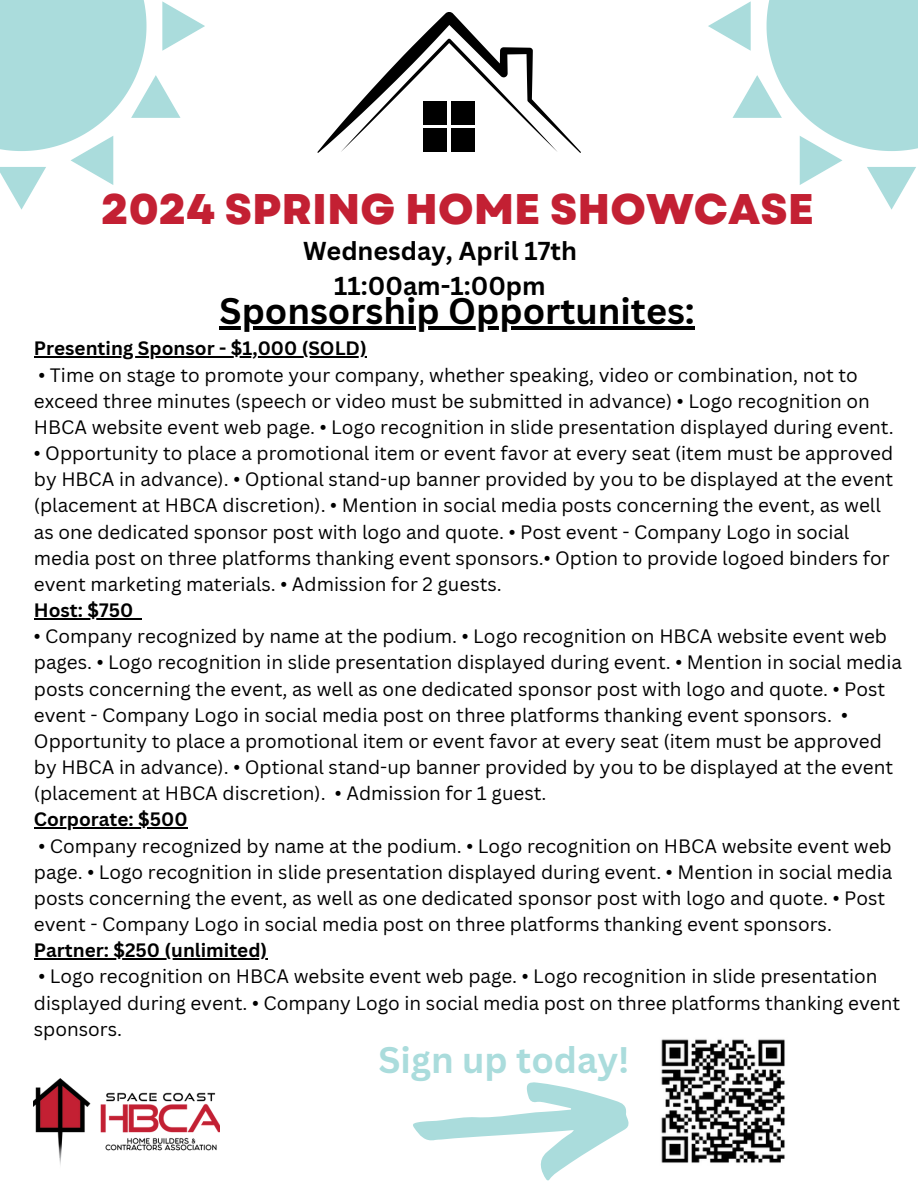
<style>
.page{position:relative;width:918px;height:1188px;background:#fff}
.page>*{position:absolute;margin:0;border:0;box-sizing:border-box;transform-origin:0 0}
.t1{font:800 42.75px "Garet";color:#c32033}
.t2{font:700 36px "Canva Sans";color:#000}
.t3{font:700 36px "Canva Sans";color:#aadcdc}
.t4{font:700 25.2px/34.8px "Canva Sans";color:#000;text-align:center}
.t5{font:18.9px/26.1px "Canva Sans";color:#000}
.t6{font:700 18.9px "Canva Sans";color:#000}
</style>
<div class="page">
<svg style="left:317px;top:12px;width:264px;height:141px"></svg>
<svg style="left:0;top:0;width:205px;height:209px"></svg>
<svg style="left:708px;top:0;width:210px;height:209px"></svg>
<img style="left:34px;top:1078px;width:186px;height:87px">
<hr style="left:34px;top:356px;width:333px;height:2px;background:#000">
<hr style="left:34px;top:618px;width:99px;height:1px;background:#000">
<hr style="left:34px;top:828px;width:154px;height:1px;background:#000">
<hr style="left:34px;top:958px;width:233px;height:2px;background:#000">
<svg style="left:413px;top:1082px;width:216px;height:99px"></svg>
<img style="left:661px;top:1039px;width:124px;height:124px">
<hr style="left:220px;top:326px;width:475px;height:4px;background:#000">
<p class="t1" style="left:101px;top:178px;width:714px">2024 SPRING HOME SHOWCASE</p>
<p class="t4" style="left:303px;top:232px;width:275px">Wednesday, April 17th<br>11:00am-1:00pm</p>
<p class="t2" style="left:220px;top:286px;width:477px">Sponsorship Opportunites:</p>
<p class="t6" style="left:34px;top:335px;width:334px">Presenting Sponsor - $1,000 (SOLD)</p>
<p class="t5" style="left:34px;top:361px;width:861px">• Time on stage to promote your company, whether speaking, video or combination, not to exceed three minutes (speech or video must be submitted in advance) • Logo recognition on<br>HBCA website event web page. • Logo recognition in slide presentation displayed during event.</p>
<p class="t5" style="left:34px;top:440px;width:861px">• Opportunity to place a promotional item or event favor at every seat (item must be approved by HBCA in advance). • Optional stand-up banner provided by you to be displayed at the event (placement at HBCA discretion). • Mention in social media posts concerning the event, as well as one dedicated sponsor post with logo and quote. • Post event - Company Logo in social media post on three platforms thanking event sponsors.• Option to provide logoed binders for event marketing materials. • Admission for 2 guests.</p>
<h1 class="t6" style="left:34px;top:597px;width:101px">Host: $750</h1>
<h3 class="t5" style="left:34px;top:623px;width:870px">• Company recognized by name at the podium. • Logo recognition on HBCA website event web pages. • Logo recognition in slide presentation displayed during event. • Mention in social media posts concerning the event, as well as one dedicated sponsor post with logo and quote. • Post event - Company Logo in social media post on three platforms thanking event sponsors. • Opportunity to place a promotional item or event favor at every seat (item must be approved by HBCA in advance). • Optional stand-up banner provided by you to be displayed at the event (placement at HBCA discretion). • Admission for 1 guest.</h3>
<h2 class="t6" style="left:34px;top:806px;width:155px">Corporate: $500</h2>
<p class="t5" style="left:34px;top:832px;width:860px">• Company recognized by name at the podium. • Logo recognition on HBCA website event web page. • Logo recognition in slide presentation displayed during event. • Mention in social media posts concerning the event, as well as one dedicated sponsor post with logo and quote. • Post event - Company Logo in social media post on three platforms thanking event sponsors.</p>
<p class="t6" style="left:34px;top:937px;width:235px">Partner: $250 (unlimited)</p>
<p class="t5" style="left:34px;top:963px;width:868px">• Logo recognition on HBCA website event web page. • Logo recognition in slide presentation displayed during event. • Company Logo in social media post on three platforms thanking event sponsors.</p>
<p class="t3" style="left:378px;top:1034px;width:253px">Sign up today!</p>
</div>
